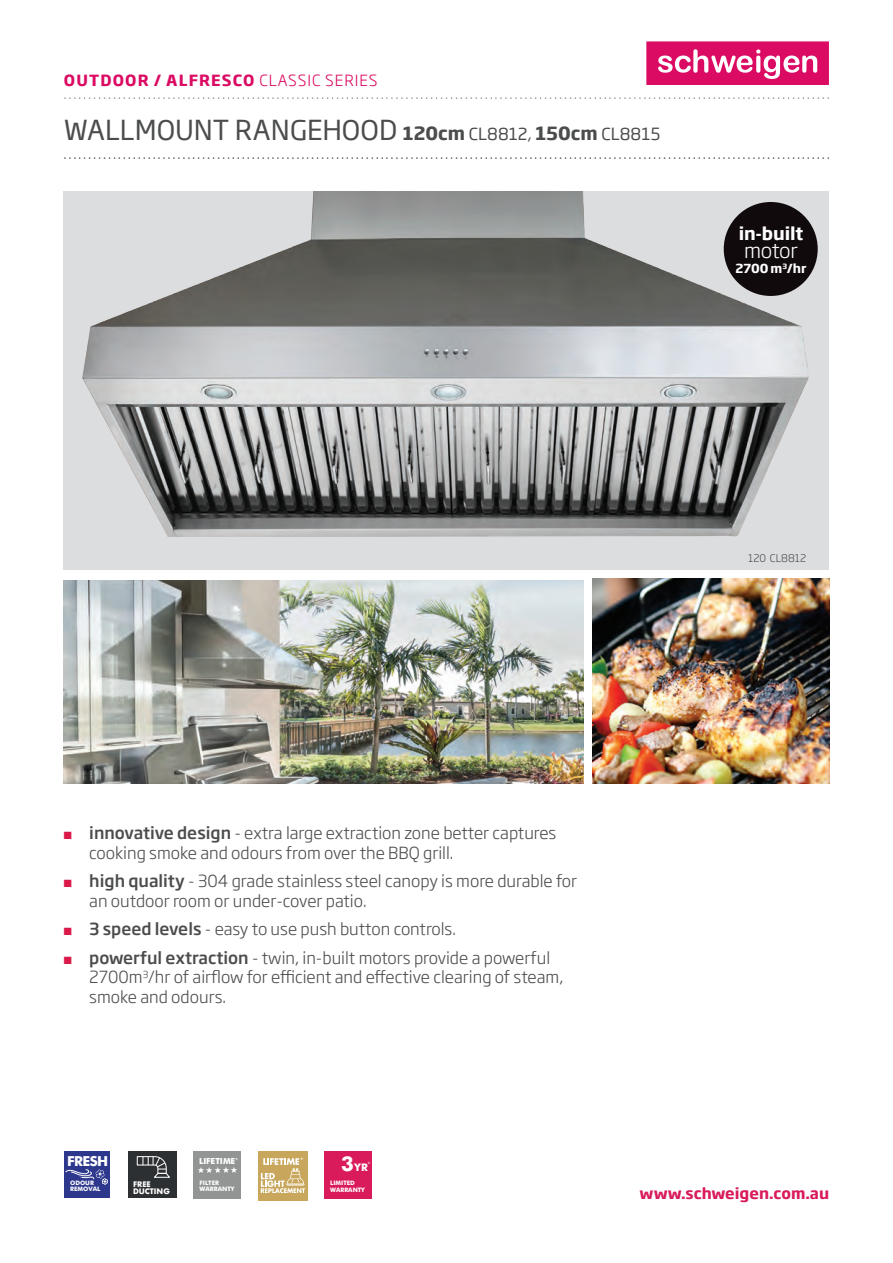
<style>
.page{position:relative;width:893px;height:1263px;background:#fff}
.page>*{position:absolute;margin:0;border:0;box-sizing:border-box;transform-origin:0 0}
.t1{font:27px "Soho Gothic Std";color:#4b4c4d}
.t2{font:700 20.4px "Futura BT";color:#fff}
.t3{font:300 20.4px "Soho Gothic Std";letter-spacing:-.02em;color:#fff}
.t4{font:700 17.7px "Futura BT";color:#fff}
.t5{font:700 17.4px "Soho Gothic Std";letter-spacing:-.01em;color:#fff}
.t6{font:300 16.5px/19.8px "Soho Gothic Std";color:#4b4c4d}
.t7{font:700 15.15px "Soho Gothic Std";letter-spacing:.075em;color:#db0a62}
.t8{font:700 15px "Soho Gothic Std";color:#d91a5b}
.t9{font:700 13.8px "Futura BT";letter-spacing:-.04em;color:#fff}
.t10{font:700 12.3px "Soho Gothic Std";letter-spacing:-.01em;color:#fff}
.t11{font:300 12px "Soho Gothic Std";color:#6c6d70}
.t12{font:300 10.5px "Soho Gothic Std";color:#4b4c4d}
.t13{font:700 10.5px "Futura BT";color:#fff}
.t14{font:700 8.4px "Futura BT";letter-spacing:-.02em;color:#fff}
.t15{font:700 7.5px/6.6px "Futura";color:#fff}
.t16{font:700 6.15px/6.3px "Futura BT";color:#fff}
.s1{font-weight:300}
.s2{font-weight:700;font-size:18px}
.s3{font-size:16.5px}
.s4{font-weight:300;font-size:18.15px}
.s5{color:#d91a48}
.s6{font-weight:500}
.s7{font-size:10.5px}
.s8{font-size:20.4px}
</style>
<div class="page">
<div style="left:646px;top:41px;width:183px;height:44px;background:#db0a62"></div>
<svg style="left:658px;top:49px;width:159px;height:30px"></svg>
<img style="left:64px;top:580px;width:519px;height:203px">
<div style="left:324px;top:1151px;width:48px;height:48px;background:#d91a5b"></div>
<div style="left:194px;top:1151px;width:47px;height:48px;background:#939595"></div>
<svg style="left:198px;top:1167px;width:39px;height:6px"></svg>
<div style="left:64px;top:1151px;width:46px;height:47px;background:#2d388d"></div>
<svg style="left:65px;top:1169px;width:43px;height:16px"></svg>
<div style="left:128px;top:1151px;width:49px;height:47px;background:#2d3033"></div>
<svg style="left:137px;top:1156px;width:33px;height:22px"></svg>
<div style="left:64px;top:191px;width:765px;height:379px;background:#dcdddf"></div>
<img style="left:82px;top:191px;width:727px;height:346px">
<img style="left:592px;top:578px;width:237px;height:205px">
<div style="left:724px;top:202px;width:94px;height:94px;background:#110a0c;border-radius:50%"></div>
<div style="left:258px;top:1151px;width:49px;height:49px;background:#c8a75c"></div>
<svg style="left:261px;top:1157px;width:44px;height:36px"></svg>
<p class="t7" style="left:64px;top:70px;width:315px">OUTDOOR / ALFRESCO <span class="s1">CLASSIC SERIES</span></p>
<h1 class="t1" style="left:64px;top:113px;width:598px">WALLMOUNT RANGEHOOD <span class="s2">120cm</span> <span class="s3">CL8812</span><span class="s4">,</span> <span class="s2">150cm</span> <span class="s3">CL8815</span></h1>
<p class="t11" style="left:64px;top:147px;width:767px">...........................................................................................................................................................</p>
<p class="t11" style="left:64px;top:87px;width:767px">...........................................................................................................................................................</p>
<p class="t5" style="left:739px;top:222px;width:66px">in-built</p>
<p class="t3" style="left:744px;top:237px;width:55px">motor</p>
<p class="t10" style="left:735px;top:261px;width:72px">2700 m<sup>3</sup>/hr</p>
<p class="t12" style="left:748px;top:551px;width:59px">120 CL8812</p>
<p class="t6" style="left:89px;top:823px;width:469px;text-indent:-26px"><span class="s5">■</span> <span class="s6">innovative design</span> - extra large extraction zone better captures cooking smoke and odours from over the BBQ grill.</p>
<p class="t6" style="left:89px;top:871px;width:489px;text-indent:-26px"><span class="s5">■</span> <span class="s6">high quality</span> - 304 grade stainless steel canopy is more durable for an outdoor room or under-cover patio.</p>
<p class="t6" style="left:64px;top:919px;width:394px"><span class="s5">■</span> <span class="s6">3 speed levels</span> - easy to use push button controls.</p>
<p class="t6" style="left:89px;top:948px;width:476px;text-indent:-26px"><span class="s5">■</span> <span class="s6">powerful extraction</span> - twin, in-built motors provide a powerful<br>2700m<sup>3</sup>/hr of airflow for efficient and effective clearing of steam, smoke and odours.</p>
<p class="t9" style="left:67px;top:1153px;width:43px">FRESH</p>
<p class="t4" style="left:84px;top:1152px;width:26px">BA</p>
<p class="t2" style="left:200px;top:1151px;width:41px">10<span class="s7">YR</span><sup>*</sup></p>
<p class="t14" style="left:199px;top:1156px;width:41px">LIFETIME<sup>*</sup></p>
<p class="t16" style="left:201px;top:1157px;width:29px">GERMAN</p>
<p class="t13" style="left:341px;top:1161px;width:31px"><span class="s8">3</span>YR<sup>*</sup></p>
<p class="t16" style="left:70px;top:1179px;width:34px">DUCTING<br>INCLUDED</p>
<p class="t16" style="left:135px;top:1179px;width:36px">MOTOR<br>WARRANTY</p>
<p class="t16" style="left:199px;top:1179px;width:21px">FILTER</p>
<p class="t16" style="left:135px;top:1179px;width:34px">DUCTING<br>INCLUDED</p>
<p class="t16" style="left:70px;top:1179px;width:32px">ODOUR<br>REMOVAL</p>
<p class="t16" style="left:199px;top:1179px;width:36px">MOTOR<br>WARRANTY</p>
<p class="t16" style="left:70px;top:1180px;width:40px">BALANCED<br>ASPIRATION</p>
<p class="t15" style="left:133px;top:1181px;width:38px">FREE<br>DUCTING</p>
<p class="t16" style="left:133px;top:1186px;width:26px">OWNED</p>
<p class="t16" style="left:330px;top:1180px;width:36px">LIMITED<br>WARRANTY</p>
<p class="t8" style="left:640px;top:1184px;width:191px">www.schweigen.com.au</p>
</div>
